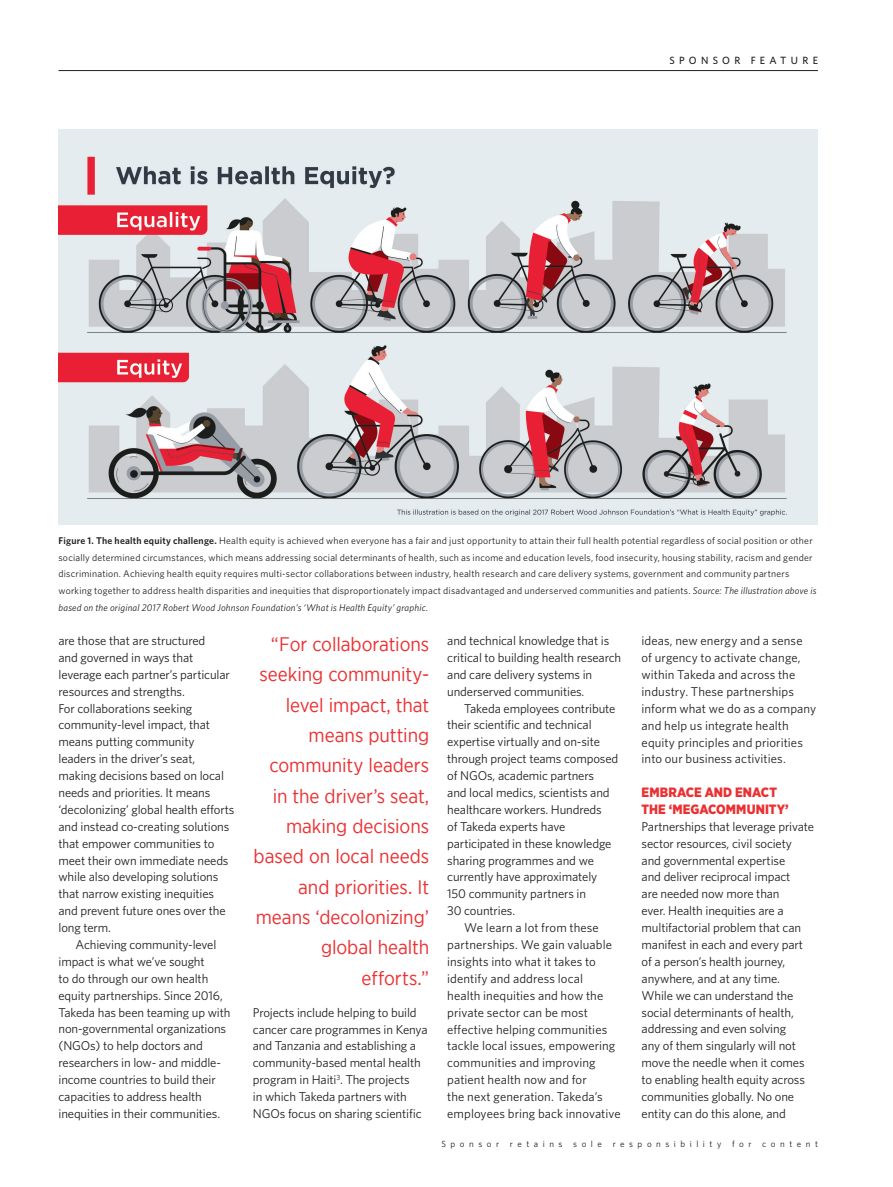
<style>
.page{position:relative;width:893px;height:1187px;background:#fff}
.page>*{position:absolute;margin:0;border:0;box-sizing:border-box;transform-origin:0 0}
.t1{font:19.5px/30.3px "Gotham Narrow";letter-spacing:-.005em;color:#ec3032;text-align:right}
.t2{font:900 13.5px/16.8px "Gotham Narrow";letter-spacing:.01em;color:#ec3032}
.t3{font:12.75px/17px "Whitney";letter-spacing:-.01em;color:#231f20}
.t4{font:500 10.5px "Whitney";letter-spacing:.405em;color:#231f20}
.t5{font:9.75px/17px "Whitney";letter-spacing:.02em;color:#231f20}
.t6{font:9px "Whitney";letter-spacing:.5em;color:#231f20}
.s1{font-weight:600}
.s2{font-style:italic}
</style>
<div class="page">
<hr style="left:58px;top:70px;width:760px;height:1px;background:#231f20">
<img style="left:58px;top:130px;width:760px;height:394px">
<p class="t4" style="left:669px;top:54px;width:150px">SPONSOR FEATURE</p>
<p class="t5" style="left:58px;top:531px;width:759px"><span class="s1">Figure 1. The health equity challenge.</span> Health equity is achieved when everyone has a fair and just opportunity to attain their full health potential regardless of social position or other socially determined circumstances, which means addressing social determinants of health, such as income and education levels, food insecurity, housing stability, racism and gender discrimination. Achieving health equity requires multi-sector collaborations between industry, health research and care delivery systems, government and community partners working together to address health disparities and inequities that disproportionately impact disadvantaged and underserved communities and patients. <span class="s2">Source: The illustration above is based on the original 2017 Robert Wood Johnson Foundation’s ‘What is Health Equity’ graphic.</span></p>
<h1 class="t1" style="left:254px;top:628px;width:177px">“For collaborations seeking community&shy;level impact, that means putting community leaders in the driver’s seat, making decisions based on local needs and priorities. It means ‘decolonizing’ global health efforts.”</h1>
<p class="t3" style="left:58px;top:631px;width:178px">are those that are structured<br>and governed in ways that leverage each partner’s particular resources and strengths.<br>For collaborations seeking community-level impact, that means putting community leaders in the driver’s seat, making decisions based on local needs and priorities. It means ‘decolonizing’ global health efforts and instead co-creating solutions that empower communities to meet their own immediate needs while also developing solutions that narrow existing inequities and prevent future ones over the long term.</p>
<p class="t3" style="left:58px;top:935px;width:174px;text-indent:17px">Achieving community-level impact is what we’ve sought<br>to do through our own health equity partnerships. Since 2016,<br>Takeda has been teaming up with non-governmental organizations (NGOs) to help doctors and researchers in low- and middle&shy;income countries to build their capacities to address health inequities in their communities.</p>
<p class="t3" style="left:447px;top:631px;width:175px">and technical knowledge that is critical to building health research and care delivery systems in underserved communities.</p>
<p class="t3" style="left:464px;top:699px;width:153px">Takeda employees contribute</p>
<p class="t3" style="left:447px;top:716px;width:146px">their scientific and technical</p>
<p class="t3" style="left:447px;top:733px;width:154px">expertise virtually and on-site</p>
<p class="t3" style="left:447px;top:750px;width:173px">through project teams composed</p>
<p class="t3" style="left:447px;top:766px;width:148px">of NGOs, academic partners</p>
<p class="t3" style="left:447px;top:783px;width:164px">and local medics, scientists and</p>
<p class="t3" style="left:447px;top:800px;width:156px">healthcare workers. Hundreds</p>
<p class="t3" style="left:447px;top:817px;width:120px">of Takeda experts have</p>
<p class="t3" style="left:447px;top:834px;width:166px">participated in these knowledge</p>
<p class="t3" style="left:447px;top:851px;width:148px">sharing programmes and we</p>
<p class="t3" style="left:447px;top:868px;width:152px">currently have approximately</p>
<p class="t3" style="left:447px;top:885px;width:140px">150 community partners in</p>
<p class="t3" style="left:447px;top:902px;width:69px">30 countries.</p>
<p class="t3" style="left:464px;top:918px;width:136px">We learn a lot from these</p>
<p class="t3" style="left:447px;top:935px;width:166px">partnerships. We gain valuable</p>
<p class="t3" style="left:447px;top:952px;width:150px">insights into what it takes to</p>
<p class="t3" style="left:447px;top:969px;width:137px">identify and address local</p>
<p class="t3" style="left:447px;top:986px;width:158px">health inequities and how the</p>
<p class="t3" style="left:447px;top:1003px;width:142px">private sector can be most</p>
<p class="t3" style="left:447px;top:1020px;width:162px">effective helping communities</p>
<p class="t3" style="left:447px;top:1037px;width:170px">tackle local issues, empowering</p>
<p class="t3" style="left:447px;top:1053px;width:150px">communities and improving</p>
<p class="t3" style="left:447px;top:1070px;width:141px">patient health now and for</p>
<p class="t3" style="left:447px;top:1087px;width:157px">the next generation. Takeda’s</p>
<p class="t3" style="left:447px;top:1104px;width:175px">employees bring back innovative</p>
<p class="t3" style="left:642px;top:632px;width:176px">ideas, new energy and a sense of urgency to activate change, within Takeda and across the industry. These partnerships inform what we do as a company and help us integrate health equity principles and priorities into our business activities.</p>
<p class="t2" style="left:642px;top:783px;width:149px">EMBRACE AND ENACT<br>THE ‘MEGACOMMUNITY’</p>
<p class="t3" style="left:642px;top:817px;width:174px">Partnerships that leverage private sector resources, civil society and governmental expertise<br>and deliver reciprocal impact<br>are needed now more than<br>ever. Health inequities are a multifactorial problem that can manifest in each and every part of a person’s health journey, anywhere, and at any time.<br>While we can understand the social determinants of health, addressing and even solving<br>any of them singularly will not move the needle when it comes to enabling health equity across communities globally. No one entity can do this alone, and</p>
<p class="t3" style="left:253px;top:1003px;width:176px">Projects include helping to build cancer care programmes in Kenya and Tanzania and establishing a community-based mental health program in Haiti<sup>3</sup>. The projects<br>in which Takeda partners with<br>NGOs focus on sharing scientific</p>
<p class="t6" style="left:441px;top:1138px;width:378px">Sponsor retains sole responsibility for content</p>
</div>
